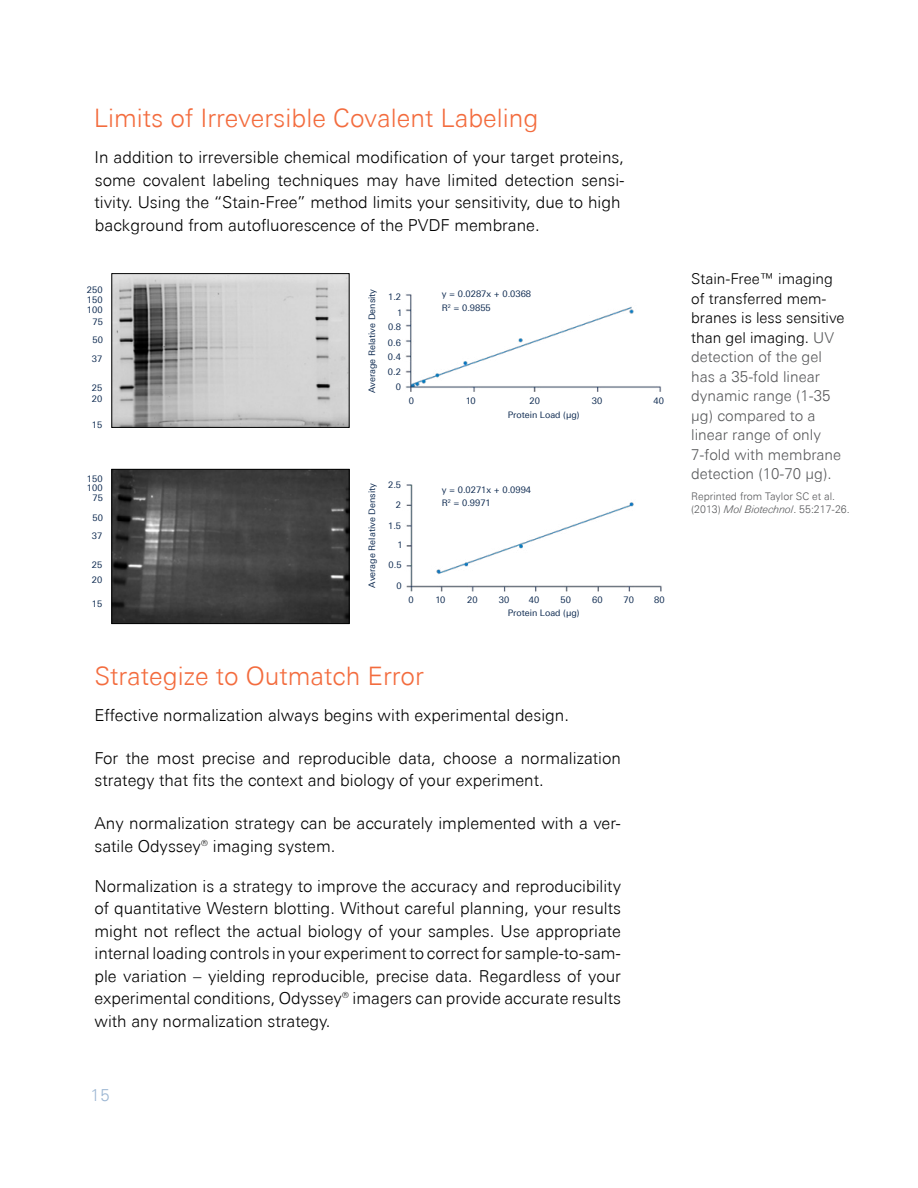
<style>
.page{position:relative;width:918px;height:1188px;background:#fff}
.page>*{position:absolute;margin:0;border:0;box-sizing:border-box;transform-origin:0 0}
.t1{font:300 25.5px "Univers Next Pro";color:#f36c3e}
.t2{font:300 16.5px/22.5px "Univers Next Pro";color:#000}
.t3{font:300 16.5px "Univers Next Pro";color:#9db7d3}
.t4{font:300 15px/19.5px "Univers Next Pro";color:#58595b}
.t5{font:300 10.5px/13.5px "Univers Next Pro";color:#58595b}
.t6{font:9px/14.9px "Univers Next Pro";color:#102c52}
.s1{color:#000}
.s2{font-style:italic}
</style>
<div class="page">
<img style="left:113px;top:275px;width:235px;height:151px">
<div style="left:111px;top:273px;width:239px;height:155px;border:1px solid #000101"></div>
<img style="left:113px;top:471px;width:235px;height:151px">
<div style="left:111px;top:469px;width:239px;height:155px;border:1px solid #000101"></div>
<img style="left:405px;top:294px;width:257px;height:98px">
<img style="left:406px;top:484px;width:256px;height:108px">
<h1 class="t1" style="left:94px;top:103px;width:446px">Limits of Irreversible Covalent Labeling</h1>
<p class="t2" style="left:95px;top:146px;width:532px">In addition to irreversible chemical modification of your target proteins, some covalent labeling techniques may have limited detection sensi&shy;tivity. Using the “Stain-Free” method limits your sensitivity, due to high background from autofluorescence of the PVDF membrane.</p>
<p class="t6" style="left:87px;top:282px;width:17px">250</p>
<p class="t6" style="left:87px;top:303px;width:17px;line-height:12.3px;text-align:right">100<br>75</p>
<p class="t6" style="left:92px;top:331px;width:12px;line-height:18.3px">50<br>37</p>
<p class="t6" style="left:92px;top:383px;width:12px;line-height:10.6px">25<br>20</p>
<p class="t6" style="left:92px;top:417px;width:12px">15</p>
<p class="t6" style="left:87px;top:292px;width:17px">150</p>
<p class="t6" style="left:365px;top:393px;width:106px;rotate:-90deg">Average Relative Density</p>
<p class="t6" style="left:442px;top:288px;width:91px;line-height:13.2px">y = 0.0287x + 0.0368<br>R<sup>2</sup> = 0.9855</p>
<p class="t6" style="left:508px;top:407px;width:73px">Protein Load (µg)</p>
<p class="t6" style="left:388px;top:289px;width:15px">1.2</p>
<p class="t6" style="left:388px;top:306px;width:16px;line-height:14px;text-align:right">1<br>0.8</p>
<p class="t6" style="left:388px;top:335px;width:15px;text-align:right">0.6<br>0.4<br>0.2<br>0</p>
<p class="t6" style="left:409px;top:393px;width:7px">0</p>
<p class="t6" style="left:466px;top:393px;width:11px">10</p>
<p class="t6" style="left:529px;top:393px;width:12px">20</p>
<p class="t6" style="left:592px;top:393px;width:12px">30</p>
<p class="t6" style="left:654px;top:393px;width:12px">40</p>
<p class="t6" style="left:87px;top:471px;width:17px">150</p>
<p class="t6" style="left:87px;top:483px;width:17px;line-height:9.8px;text-align:right">100<br>75</p>
<p class="t6" style="left:92px;top:508px;width:12px;line-height:18.1px">50<br>37</p>
<p class="t6" style="left:92px;top:557px;width:12px">25<br>20</p>
<p class="t6" style="left:92px;top:596px;width:12px">15</p>
<p class="t6" style="left:365px;top:588px;width:106px;rotate:-90deg">Average Relative Density</p>
<p class="t6" style="left:388px;top:477px;width:15px">2.5</p>
<p class="t6" style="left:396px;top:497px;width:7px">2</p>
<p class="t6" style="left:388px;top:517px;width:16px;line-height:19.2px;text-align:right">1.5<br>1<br>0.5</p>
<p class="t6" style="left:397px;top:579px;width:7px">0</p>
<p class="t6" style="left:442px;top:483px;width:91px;line-height:13.2px">y = 0.0271x + 0.0994<br>R<sup>2</sup> = 0.9971</p>
<p class="t6" style="left:409px;top:592px;width:7px">0</p>
<p class="t6" style="left:436px;top:592px;width:11px">10</p>
<p class="t6" style="left:467px;top:592px;width:12px">20</p>
<p class="t6" style="left:499px;top:592px;width:12px">30</p>
<p class="t6" style="left:529px;top:592px;width:12px">40</p>
<p class="t6" style="left:561px;top:592px;width:12px">50</p>
<p class="t6" style="left:592px;top:592px;width:12px">60</p>
<p class="t6" style="left:623px;top:592px;width:12px">70</p>
<p class="t6" style="left:654px;top:592px;width:12px">80</p>
<p class="t6" style="left:508px;top:606px;width:73px">Protein Load (µg)</p>
<h1 class="t1" style="left:94px;top:661px;width:331px">Strategize to Outmatch Error</h1>
<p class="t2" style="left:94px;top:704px;width:476px">Effective normalization always begins with experimental design.</p>
<p class="t2" style="left:94px;top:747px;width:528px">For the most precise and reproducible data, choose a normalization strategy that fits the context and biology of your experiment.</p>
<p class="t2" style="left:94px;top:812px;width:528px">Any normalization strategy can be accurately implemented with a ver&shy;satile Odyssey® imaging system.</p>
<p class="t2" style="left:94px;top:874px;width:528px;text-align:justify">Normalization is a strategy to improve the accuracy and reproducibility of quantitative Western blotting. Without careful planning, your results might not reflect the actual biology of your samples. Use appropriate internal loading controls in your experiment to correct for sample-to-sam&shy;ple variation – yielding reproducible, precise data. Regardless of your experimental conditions, Odyssey® imagers can provide accurate results with any normalization strategy.</p>
<p class="t3" style="left:91px;top:1086px;width:20px">15</p>
<p class="t4" style="left:691px;top:269px;width:155px"><span class="s1">Stain-Free™ imaging of transferred mem&shy;branes is less sensitive than gel imaging.</span> UV detection of the gel has a 35-fold linear dynamic range (1-35 µg) compared to a linear range of only<br>7-fold with membrane detection (10-70 µg).</p>
<p class="t5" style="left:691px;top:489px;width:160px">Reprinted from Taylor SC et al. (2013) <span class="s2">Mol Biotechnol</span>. 55:217-26.</p>
</div>
